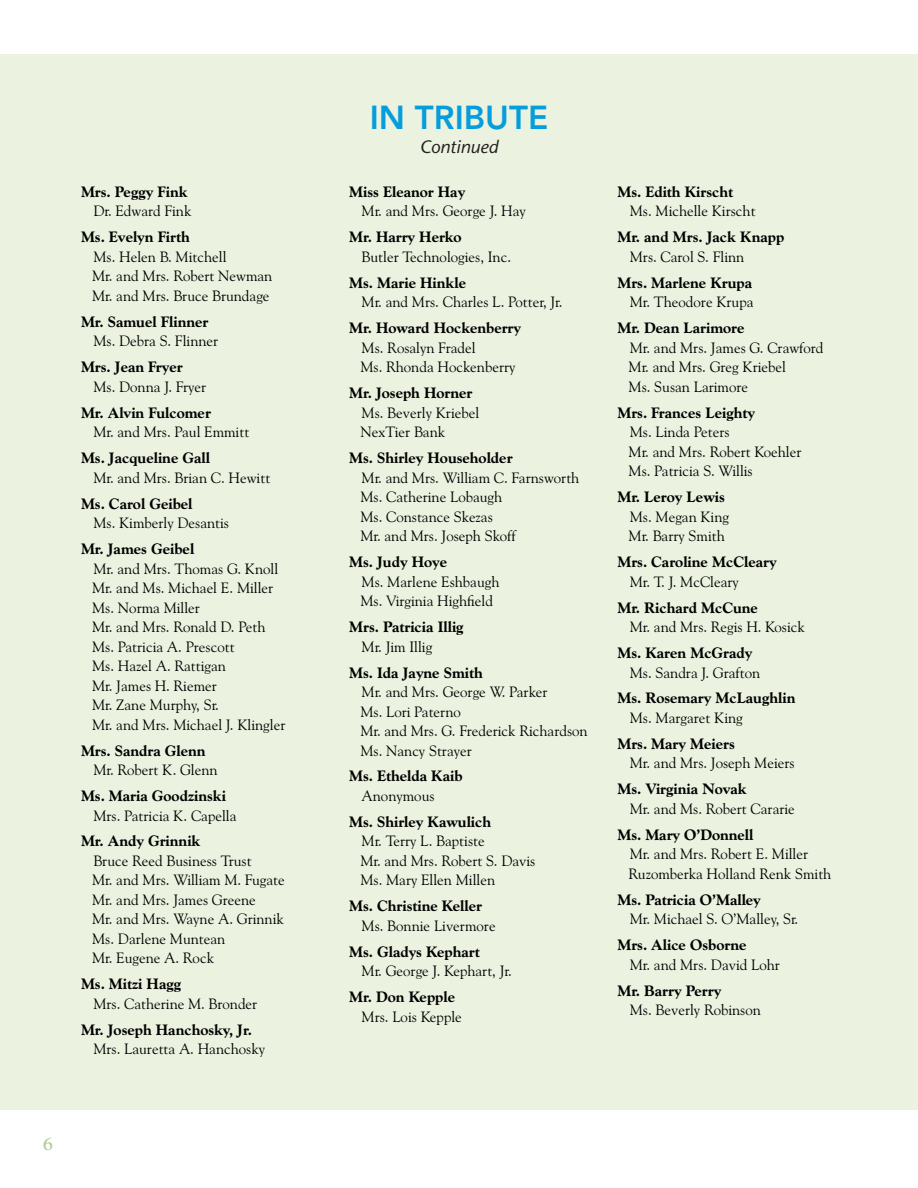
<style>
.page{position:relative;width:918px;height:1188px;background:#fff}
.page>*{position:absolute;margin:0;border:0;box-sizing:border-box;transform-origin:0 0}
.t1{font:800 33px "Avenir";color:#069ddc}
.t2{font:italic 18px "Stone Sans";color:#231f20}
.t3{font:700 18px "Goudy Old Style BT";color:#b4cc95}
.t4{font:15px/19.5px "Goudy Old Style BT";color:#000}
.t5{font:800 15px "Goudy Old Style BT";color:#000}
</style>
<div class="page">
<div style="left:0;top:54px;width:918px;height:1055px;background:#ebf2df"></div>
<p class="t5" style="left:81px;top:182px;width:108px">Mrs. Peggy Fink</p>
<p class="t4" style="left:93px;top:201px;width:100px">Dr. Edward Fink</p>
<p class="t5" style="left:81px;top:228px;width:110px">Ms. Evelyn Firth</p>
<p class="t4" style="left:92px;top:246px;width:182px">Ms. Helen B. Mitchell<br>Mr. and Mrs. Robert Newman<br>Mr. and Mrs. Bruce Brundage</p>
<p class="t5" style="left:81px;top:312px;width:129px">Mr. Samuel Flinner</p>
<p class="t4" style="left:93px;top:331px;width:126px">Ms. Debra S. Flinner</p>
<p class="t5" style="left:81px;top:358px;width:103px">Mrs. Jean Fryer</p>
<p class="t4" style="left:93px;top:376px;width:114px">Ms. Donna J. Fryer</p>
<p class="t5" style="left:81px;top:403px;width:131px">Mr. Alvin Fulcomer</p>
<p class="t4" style="left:93px;top:422px;width:157px">Mr. and Mrs. Paul Emmitt</p>
<p class="t5" style="left:81px;top:449px;width:131px">Ms. Jacqueline Gall</p>
<p class="t4" style="left:93px;top:467px;width:178px">Mr. and Mrs. Brian C. Hewitt</p>
<p class="t5" style="left:81px;top:494px;width:113px">Ms. Carol Geibel</p>
<p class="t4" style="left:93px;top:513px;width:137px">Ms. Kimberly Desantis</p>
<p class="t5" style="left:81px;top:540px;width:115px">Mr. James Geibel</p>
<p class="t4" style="left:92px;top:558px;width:195px">Mr. and Mrs. Thomas G. Knoll<br>Mr. and Ms. Michael E. Miller<br>Ms. Norma Miller<br>Mr. and Mrs. Ronald D. Peth<br>Ms. Patricia A. Prescott<br>Ms. Hazel A. Rattigan<br>Mr. James H. Riemer<br>Mr. Zane Murphy, Sr.<br>Mr. and Mrs. Michael J. Klingler</p>
<p class="t5" style="left:81px;top:741px;width:126px">Mrs. Sandra Glenn</p>
<p class="t4" style="left:93px;top:760px;width:126px">Mr. Robert K. Glenn</p>
<p class="t5" style="left:81px;top:787px;width:147px">Ms. Maria Goodzinski</p>
<p class="t4" style="left:93px;top:805px;width:145px">Mrs. Patricia K. Capella</p>
<p class="t5" style="left:81px;top:832px;width:121px">Mr. Andy Grinnik</p>
<p class="t4" style="left:92px;top:851px;width:194px">Bruce Reed Business Trust<br>Mr. and Mrs. William M. Fugate<br>Mr. and Mrs. James Greene<br>Mr. and Mrs. Wayne A. Grinnik<br>Ms. Darlene Muntean<br>Mr. Eugene A. Rock</p>
<p class="t5" style="left:81px;top:975px;width:102px">Ms. Mitzi Hagg</p>
<p class="t4" style="left:93px;top:994px;width:166px">Mrs. Catherine M. Bronder</p>
<p class="t5" style="left:81px;top:1020px;width:172px">Mr. Joseph Hanchosky, Jr.</p>
<p class="t4" style="left:93px;top:1039px;width:173px">Mrs. Lauretta A. Hanchosky</p>
<p class="t3" style="left:43px;top:1133px;width:11px">6</p>
<h1 class="t1" style="left:370px;top:98px;width:180px">IN TRIBUTE</h1>
<p class="t2" style="left:420px;top:136px;width:80px">Continued</p>
<p class="t5" style="left:349px;top:182px;width:118px">Miss Eleanor Hay</p>
<p class="t4" style="left:362px;top:201px;width:166px">Mr. and Mrs. George J. Hay</p>
<p class="t5" style="left:349px;top:228px;width:114px">Mr. Harry Herko</p>
<p class="t4" style="left:362px;top:246px;width:151px">Butler Technologies, Inc.</p>
<p class="t5" style="left:349px;top:273px;width:118px">Ms. Marie Hinkle</p>
<p class="t4" style="left:362px;top:292px;width:202px">Mr. and Mrs. Charles L. Potter, Jr.</p>
<p class="t5" style="left:349px;top:319px;width:173px">Mr. Howard Hockenberry</p>
<p class="t4" style="left:360px;top:337px;width:157px">Ms. Rosalyn Fradel<br>Ms. Rhonda Hockenberry</p>
<p class="t5" style="left:349px;top:384px;width:125px">Mr. Joseph Horner</p>
<p class="t4" style="left:360px;top:402px;width:120px">Ms. Beverly Kriebel<br>NexTier Bank</p>
<p class="t5" style="left:349px;top:449px;width:165px">Ms. Shirley Householder</p>
<p class="t4" style="left:360px;top:467px;width:221px">Mr. and Mrs. William C. Farnsworth<br>Ms. Catherine Lobaugh<br>Ms. Constance Skezas<br>Mr. and Mrs. Joseph Skoff</p>
<p class="t5" style="left:349px;top:553px;width:99px">Ms. Judy Hoye</p>
<p class="t4" style="left:360px;top:571px;width:141px">Ms. Marlene Eshbaugh<br>Ms. Virginia Highfield</p>
<p class="t5" style="left:349px;top:618px;width:116px">Mrs. Patricia Illig</p>
<p class="t4" style="left:362px;top:636px;width:72px">Mr. Jim Illig</p>
<p class="t5" style="left:349px;top:663px;width:135px">Ms. Ida Jayne Smith</p>
<p class="t4" style="left:360px;top:682px;width:229px">Mr. and Mrs. George W. Parker<br>Ms. Lori Paterno<br>Mr. and Mrs. G. Frederick Richardson<br>Ms. Nancy Strayer</p>
<p class="t5" style="left:349px;top:767px;width:115px">Ms. Ethelda Kaib</p>
<p class="t4" style="left:362px;top:786px;width:75px">Anonymous</p>
<p class="t5" style="left:349px;top:813px;width:144px">Ms. Shirley Kawulich</p>
<p class="t4" style="left:360px;top:831px;width:177px">Mr. Terry L. Baptiste<br>Mr. and Mrs. Robert S. Davis<br>Ms. Mary Ellen Millen</p>
<p class="t5" style="left:349px;top:897px;width:134px">Ms. Christine Keller</p>
<p class="t4" style="left:362px;top:916px;width:136px">Ms. Bonnie Livermore</p>
<p class="t5" style="left:349px;top:942px;width:132px">Ms. Gladys Kephart</p>
<p class="t4" style="left:362px;top:961px;width:152px">Mr. George J. Kephart, Jr.</p>
<p class="t5" style="left:349px;top:988px;width:107px">Mr. Don Kepple</p>
<p class="t4" style="left:362px;top:1007px;width:102px">Mrs. Lois Kepple</p>
<p class="t5" style="left:617px;top:182px;width:117px">Ms. Edith Kirscht</p>
<p class="t4" style="left:630px;top:201px;width:127px">Ms. Michelle Kirscht</p>
<p class="t5" style="left:617px;top:228px;width:168px">Mr. and Mrs. Jack Knapp</p>
<p class="t4" style="left:630px;top:246px;width:116px">Mrs. Carol S. Flinn</p>
<p class="t5" style="left:617px;top:273px;width:136px">Mrs. Marlene Krupa</p>
<p class="t4" style="left:630px;top:292px;width:125px">Mr. Theodore Krupa</p>
<p class="t5" style="left:617px;top:319px;width:129px">Mr. Dean Larimore</p>
<p class="t4" style="left:629px;top:337px;width:196px">Mr. and Mrs. James G. Crawford<br>Mr. and Mrs. Greg Kriebel<br>Ms. Susan Larimore</p>
<p class="t5" style="left:617px;top:403px;width:139px">Mrs. Frances Leighty</p>
<p class="t4" style="left:629px;top:422px;width:174px">Ms. Linda Peters<br>Mr. and Mrs. Robert Koehler<br>Ms. Patricia S. Willis</p>
<p class="t5" style="left:617px;top:488px;width:109px">Mr. Leroy Lewis</p>
<p class="t4" style="left:629px;top:506px;width:102px">Ms. Megan King<br>Mr. Barry Smith</p>
<p class="t5" style="left:617px;top:553px;width:161px">Mrs. Caroline McCleary</p>
<p class="t4" style="left:630px;top:571px;width:111px">Mr. T. J. McCleary</p>
<p class="t5" style="left:617px;top:598px;width:142px">Mr. Richard McCune</p>
<p class="t4" style="left:630px;top:617px;width:177px">Mr. and Mrs. Regis H. Kosick</p>
<p class="t5" style="left:617px;top:644px;width:137px">Ms. Karen McGrady</p>
<p class="t4" style="left:630px;top:662px;width:132px">Ms. Sandra J. Grafton</p>
<p class="t5" style="left:617px;top:689px;width:180px">Ms. Rosemary McLaughlin</p>
<p class="t4" style="left:630px;top:708px;width:115px">Ms. Margaret King</p>
<p class="t5" style="left:617px;top:735px;width:119px">Mrs. Mary Meiers</p>
<p class="t4" style="left:630px;top:753px;width:166px">Mr. and Mrs. Joseph Meiers</p>
<p class="t5" style="left:617px;top:780px;width:131px">Ms. Virginia Novak</p>
<p class="t4" style="left:630px;top:799px;width:167px">Mr. and Ms. Robert Cararie</p>
<p class="t5" style="left:617px;top:825px;width:138px">Ms. Mary O’Donnell</p>
<p class="t4" style="left:629px;top:844px;width:204px">Mr. and Mrs. Robert E. Miller<br>Ruzomberka Holland Renk Smith</p>
<p class="t5" style="left:617px;top:890px;width:145px">Ms. Patricia O’Malley</p>
<p class="t4" style="left:630px;top:909px;width:170px">Mr. Michael S. O’Malley, Sr.</p>
<p class="t5" style="left:617px;top:936px;width:131px">Mrs. Alice Osborne</p>
<p class="t4" style="left:630px;top:955px;width:152px">Mr. and Mrs. David Lohr</p>
<p class="t5" style="left:617px;top:981px;width:105px">Mr. Barry Perry</p>
<p class="t4" style="left:630px;top:1000px;width:133px">Ms. Beverly Robinson</p>
</div>
